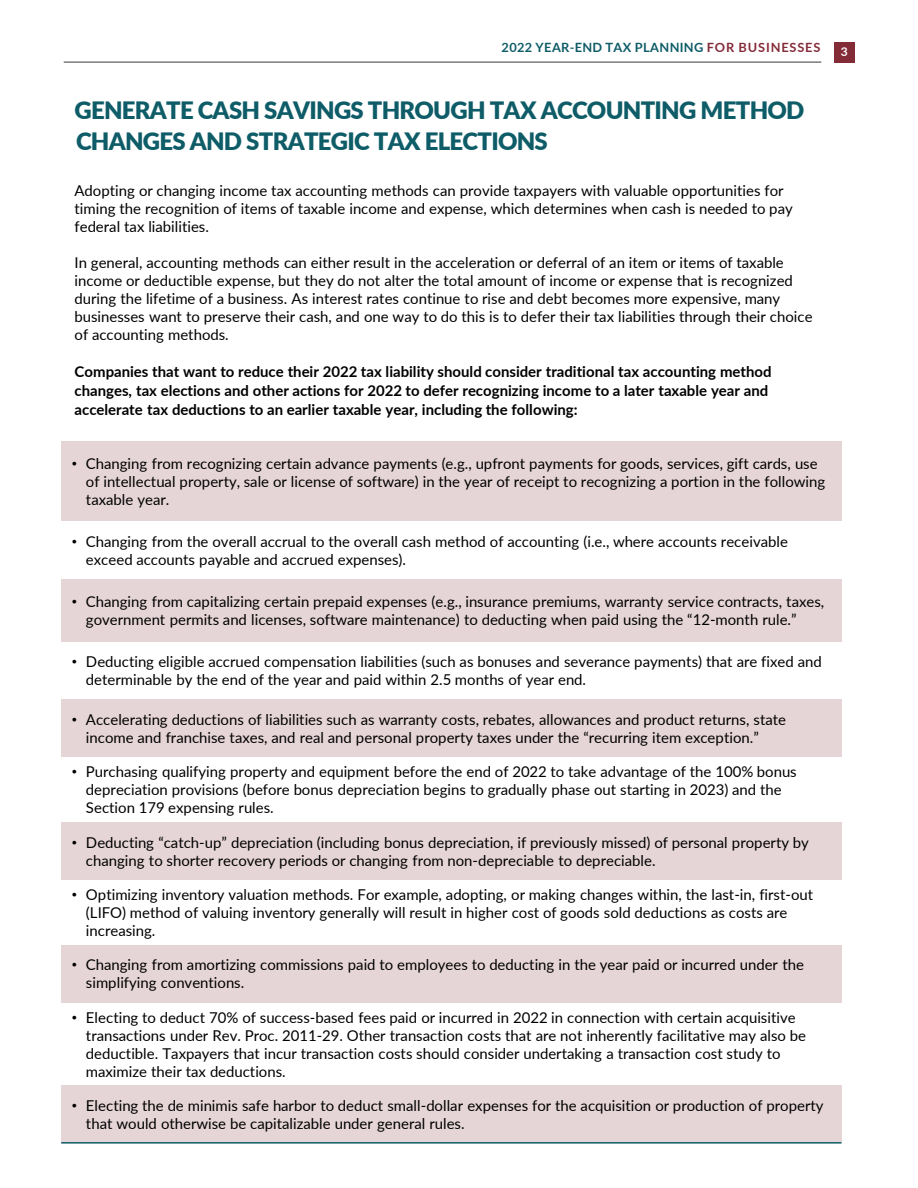
<style>
.page{position:relative;width:918px;height:1188px;background:#fff}
.page>*{position:absolute;margin:0;border:0;box-sizing:border-box;transform-origin:0 0}
.t1{font:900 24px/30.9px "Lato";letter-spacing:-.03em;color:#0e5c67}
.t2{font:15px/18px "Lato";color:#000}
.t3{font:700 15px/19.2px "Lato";color:#000}
.t4{font:700 12.75px "Lato";letter-spacing:.03em;color:#0e5c67}
.t5{font:700 12px "Lato";color:#fff}
.s1{color:#842b38}
.s2{font-family:"Arial"}
</style>
<div class="page">
<hr style="left:64px;top:62px;width:757px;height:1px;background:#424241">
<div style="left:834px;top:42px;width:20px;height:21px;background:#842b38"></div>
<div style="left:61px;top:441px;width:780px;height:80px;background:#e6d5d7"></div>
<div style="left:61px;top:579px;width:780px;height:62px;background:#e6d5d7"></div>
<div style="left:61px;top:699px;width:780px;height:58px;background:#e6d5d7"></div>
<div style="left:61px;top:822px;width:780px;height:58px;background:#e6d5d7"></div>
<div style="left:61px;top:945px;width:780px;height:57px;background:#e6d5d7"></div>
<div style="left:61px;top:1085px;width:780px;height:58px;background:#e6d5d7"></div>
<hr style="left:61px;top:1142px;width:780px;height:2px;background:#0e5c67">
<p class="t4" style="left:502px;top:38px;width:320px">2022 YEAR-END TAX PLANNING <span class="s1">FOR BUSINESSES</span></p>
<p class="t5" style="left:841px;top:43px;width:8px">3</p>
<p class="t1" style="left:75px;top:93px;width:731px">GENERATE CASH SAVINGS THROUGH TAX ACCOUNTING METHOD<br>CHANGES AND STRATEGIC TAX ELECTIONS</p>
<p class="t2" style="left:75px;top:181px;width:720px">Adopting or changing income tax accounting methods can provide taxpayers with valuable opportunities for timing the recognition of items of taxable income and expense, which determines when cash is needed to pay federal tax liabilities.</p>
<p class="t2" style="left:75px;top:253px;width:739px">In general, accounting methods can either result in the acceleration or deferral of an item or items of taxable income or deductible expense, but they do not alter the total amount of income or expense that is recognized during the lifetime of a business. As interest rates continue to rise and debt becomes more expensive, many businesses want to preserve their cash, and one way to do this is to defer their tax liabilities through their choice of accounting methods.</p>
<p class="t3" style="left:75px;top:361px;width:699px">Companies that want to reduce their 2022 tax liability should consider traditional tax accounting method changes, tax elections and other actions for 2022 to defer recognizing income to a later taxable year and accelerate tax deductions to an earlier taxable year, including the following:</p>
<p class="t2" style="left:86px;top:454px;width:741px;text-indent:-14px"><span class="s2">•</span> Changing from recognizing certain advance payments (e.g., upfront payments for goods, services, gift cards, use of intellectual property, sale or license of software) in the year of receipt to recognizing a portion in the following taxable year.</p>
<p class="t2" style="left:86px;top:532px;width:703px;text-indent:-14px"><span class="s2">•</span> Changing from the overall accrual to the overall cash method of accounting (i.e., where accounts receivable exceed accounts payable and accrued expenses).</p>
<p class="t2" style="left:86px;top:592px;width:740px;text-indent:-14px"><span class="s2">•</span> Changing from capitalizing certain prepaid expenses (e.g., insurance premiums, warranty service contracts, taxes, government permits and licenses, software maintenance) to deducting when paid using the “12-month rule.”</p>
<p class="t2" style="left:86px;top:652px;width:737px;text-indent:-14px"><span class="s2">•</span> Deducting eligible accrued compensation liabilities (such as bonuses and severance payments) that are fixed and determinable by the end of the year and paid within 2.5 months of year end.</p>
<p class="t2" style="left:86px;top:709px;width:702px;text-indent:-14px"><span class="s2">•</span> Accelerating deductions of liabilities such as warranty costs, rebates, allowances and product returns, state income and franchise taxes, and real and personal property taxes under the “recurring item exception.”</p>
<p class="t2" style="left:86px;top:762px;width:712px;text-indent:-14px"><span class="s2">•</span> Purchasing qualifying property and equipment before the end of 2022 to take advantage of the 100% bonus depreciation provisions (before bonus depreciation begins to gradually phase out starting in 2023) and the<br>Section 179 expensing rules.</p>
<p class="t2" style="left:86px;top:833px;width:724px;text-indent:-14px"><span class="s2">•</span> Deducting “catch-up” depreciation (including bonus depreciation, if previously missed) of personal property by changing to shorter recovery periods or changing from non-depreciable to depreciable.</p>
<p class="t2" style="left:86px;top:885px;width:729px;text-indent:-14px"><span class="s2">•</span> Optimizing inventory valuation methods. For example, adopting, or making changes within, the last-in, first-out (LIFO) method of valuing inventory generally will result in higher cost of goods sold deductions as costs are increasing.</p>
<p class="t2" style="left:86px;top:955px;width:719px;text-indent:-14px"><span class="s2">•</span> Changing from amortizing commissions paid to employees to deducting in the year paid or incurred under the simplifying conventions.</p>
<p class="t2" style="left:86px;top:1008px;width:721px;text-indent:-14px"><span class="s2">•</span> Electing to deduct 70% of success-based fees paid or incurred in 2022 in connection with certain acquisitive transactions under Rev. Proc. 2011-29. Other transaction costs that are not inherently facilitative may also be deductible. Taxpayers that incur transaction costs should consider undertaking a transaction cost study to maximize their tax deductions.</p>
<p class="t2" style="left:86px;top:1096px;width:739px;text-indent:-14px"><span class="s2">•</span> Electing the de minimis safe harbor to deduct small-dollar expenses for the acquisition or production of property that would otherwise be capitalizable under general rules.</p>
</div>
